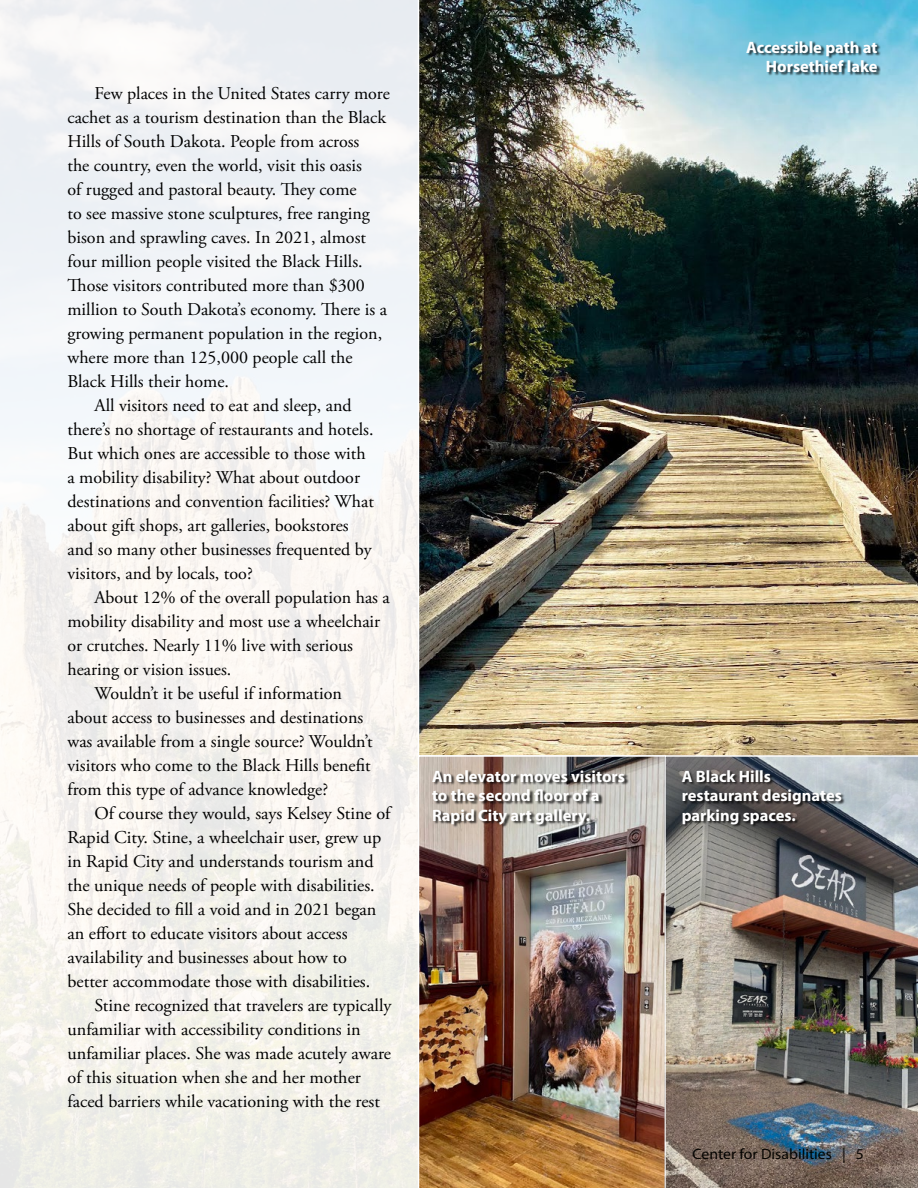
<style>
.page{position:relative;width:918px;height:1188px;background:#fff}
.page>*{position:absolute;margin:0;border:0;box-sizing:border-box;transform-origin:0 0}
.paragraph{font:18px/24px "Adobe Garamond Pro";color:#000}
.Paragraph_caption{font:700 16.5px/19.5px "Myriad Pro";color:#fff}
.t1{font:15px "Myriad Pro";color:#000;scale:1.05 1}
</style>
<div class="page">
<img style="left:0;top:0;width:418px;height:1188px">
<img style="left:419px;top:0;width:499px;height:755px">
<div style="left:747px;top:42px;width:134px;height:34px;background:#000;opacity:.75"></div>
<img style="left:419px;top:755px;width:245px;height:433px">
<img style="left:664px;top:755px;width:254px;height:433px">
<div style="left:433px;top:771px;width:196px;height:57px;background:#000;opacity:.75"></div>
<div style="left:683px;top:771px;width:163px;height:57px;background:#000;opacity:.75"></div>
<p class="paragraph" style="left:68px;top:82px;width:324px;text-indent:27px">Few places in the United States carry more cachet as a tourism destination than the Black Hills of South Dakota. People from across<br>the country, even the world, visit this oasis<br>of rugged and pastoral beauty. They come<br>to see massive stone sculptures, free ranging bison and sprawling caves. In 2021, almost four million people visited the Black Hills.<br>Those visitors contributed more than $300 million to South Dakota’s economy. There is a growing permanent population in the region, where more than 125,000 people call the Black Hills their home.</p>
<p class="paragraph" style="left:68px;top:394px;width:308px;text-indent:27px">All visitors need to eat and sleep, and there’s no shortage of restaurants and hotels.<br>But which ones are accessible to those with a mobility disability? What about outdoor destinations and convention facilities? What about gift shops, art galleries, bookstores and so many other businesses frequented by visitors, and by locals, too?</p>
<p class="paragraph" style="left:68px;top:586px;width:324px;text-indent:27px">About 12% of the overall population has a mobility disability and most use a wheelchair or crutches. Nearly 11% live with serious hearing or vision issues.</p>
<p class="paragraph" style="left:68px;top:682px;width:307px;text-indent:27px">Wouldn’t it be useful if information about access to businesses and destinations was available from a single source? Wouldn’t visitors who come to the Black Hills benefit from this type of advance knowledge?</p>
<p class="paragraph" style="left:68px;top:802px;width:324px;text-indent:27px">Of course they would, says Kelsey Stine of Rapid City. Stine, a wheelchair user, grew up in Rapid City and understands tourism and the unique needs of people with disabilities.<br>She decided to fill a void and in 2021 began an effort to educate visitors about access availability and businesses about how to better accommodate those with disabilities.</p>
<p class="paragraph" style="left:68px;top:994px;width:325px;text-indent:27px">Stine recognized that travelers are typically unfamiliar with accessibility conditions in unfamiliar places. She was made acutely aware of this situation when she and her mother faced barriers while vacationing with the rest</p>
<p class="Paragraph_caption" style="left:746px;top:37px;width:133px;text-align:right">Accessible path at<br>Horsethief lake</p>
<p class="Paragraph_caption" style="left:432px;top:766px;width:195px">An elevator moves visitors to the second floor of a<br>Rapid City art gallery.</p>
<p class="Paragraph_caption" style="left:682px;top:766px;width:91px">A Black Hills</p>
<p class="Paragraph_caption" style="left:682px;top:786px;width:162px">restaurant designates parking spaces.</p>
<p class="t1" style="left:692px;top:1144px;width:165px">Center for Disabilities | 5</p>
</div>
